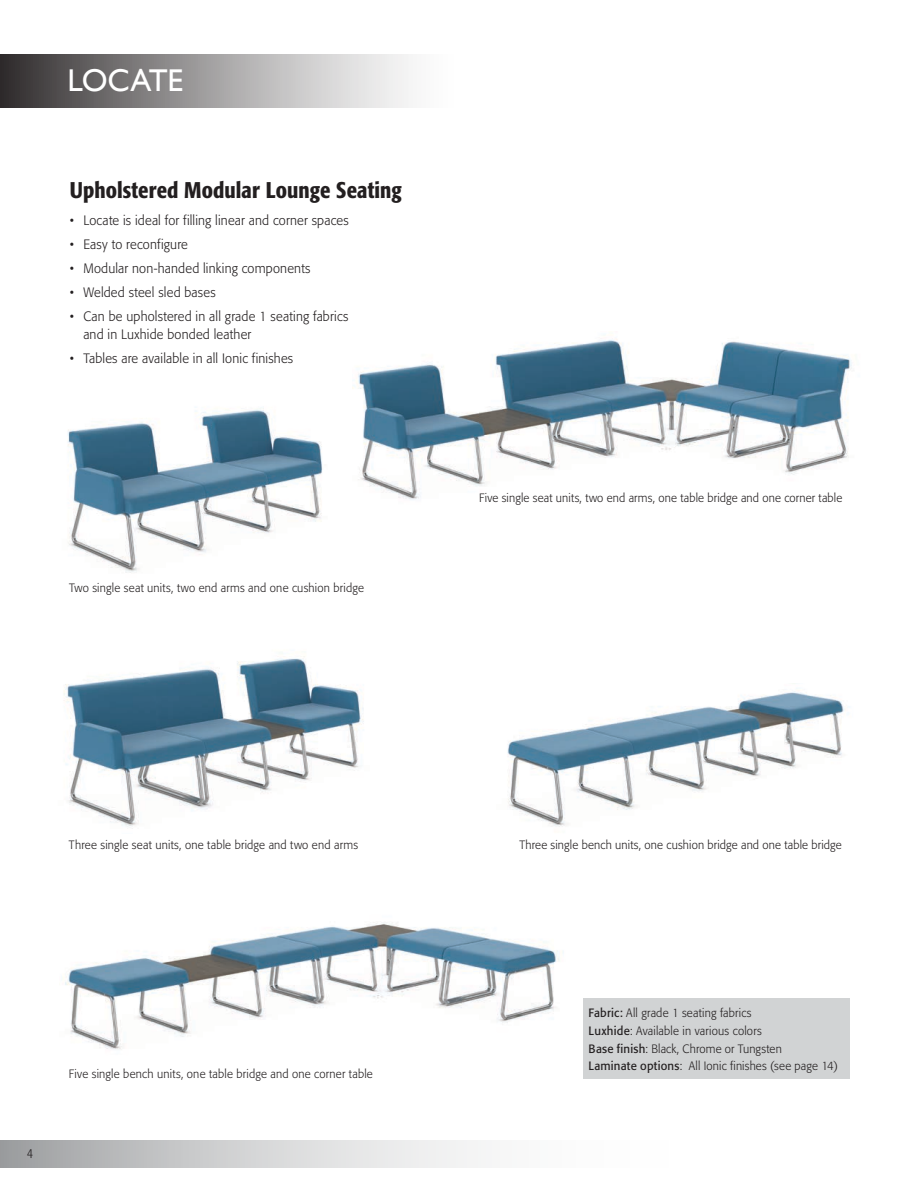
<style>
.page{position:relative;width:918px;height:1188px;background:#fff}
.page>*{position:absolute;margin:0;border:0;box-sizing:border-box;transform-origin:0 0}
.t1{font:31.5px "Gill Sans";letter-spacing:-.005em;color:#fff}
.t2{font:500 condensed 22.5px "Formata";letter-spacing:.005em;color:#231f20}
.t3{font:300 13.5px/18px "Formata";letter-spacing:.015em;color:#231f20;scale:.95 1}
.t4{font:300 condensed 13.5px "Formata";color:#231f20}
.t5{font:300 12px/18px "Formata";letter-spacing:.015em;color:#231f20;scale:.95 1}
.s1{font-weight:400}
</style>
<div class="page">
<div style="left:0;top:54px;width:459px;height:54px;background:linear-gradient(to right,#3a3637,#fff)"></div>
<svg style="left:0;top:1140px;width:481px;height:27px;background:#cecfd0"></svg>
<div style="left:583px;top:998px;width:266px;height:81px;background:#d1d3d4"></div>
<img style="left:65px;top:923px;width:499px;height:126px">
<img style="left:507px;top:691px;width:339px;height:136px">
<img style="left:68px;top:407px;width:255px;height:166px">
<img style="left:356px;top:339px;width:496px;height:161px">
<img style="left:64px;top:656px;width:300px;height:171px">
<h1 class="t1" style="left:68px;top:62px;width:117px">LOCATE</h1>
<h2 class="t2" style="left:70px;top:176px;width:333px">Upholstered Modular Lounge Seating</h2>
<p class="t3" style="left:70px;top:211px;width:295px">• Locate is ideal for filling linear and corner spaces</p>
<p class="t3" style="left:70px;top:235px;width:126px">• Easy to reconfigure</p>
<p class="t3" style="left:70px;top:259px;width:255px">• Modular non-handed linking components</p>
<p class="t3" style="left:70px;top:283px;width:155px">• Welded steel sled bases</p>
<p class="t3" style="left:83px;top:307px;width:281px;text-indent:-13px">• Can be upholstered in all grade 1 seating fabrics and in Luxhide bonded leather</p>
<p class="t3" style="left:70px;top:349px;width:237px">• Tables are available in all Ionic finishes</p>
<p class="t5" style="left:69px;top:579px;width:312px">Two single seat units, two end arms and one cushion bridge</p>
<p class="t5" style="left:479px;top:489px;width:384px">Five single seat units, two end arms, one table bridge and one corner table</p>
<p class="t5" style="left:69px;top:836px;width:306px">Three single seat units, one table bridge and two end arms</p>
<p class="t4" style="left:27px;top:1145px;width:7px">4</p>
<p class="t5" style="left:69px;top:1065px;width:321px">Five single bench units, one table bridge and one corner table</p>
<p class="t5" style="left:519px;top:835px;width:341px">Three single bench units, one cushion bridge and one table bridge</p>
<p class="t5" style="left:589px;top:1004px;width:205px"><span class="s1">Fabric:</span> All grade 1 seating fabrics<br><span class="s1">Luxhide</span>: Available in various colors<br><span class="s1">Base finish</span>: Black, Chrome or Tungsten</p>
<p class="t5" style="left:589px;top:1057px;width:264px"><span class="s1">Laminate options</span>: All Ionic finishes (see page 14)</p>
</div>
